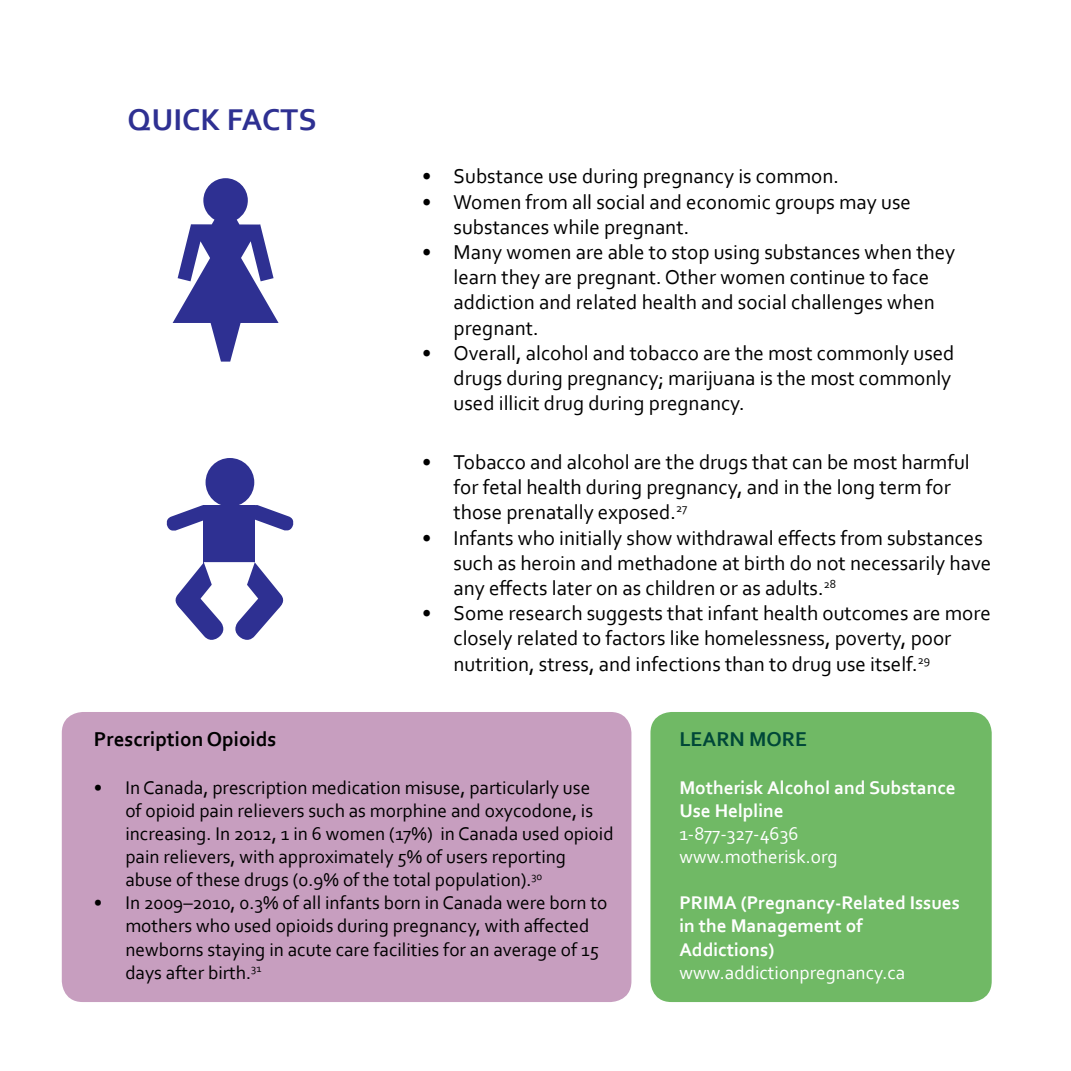
<style>
.page{position:relative;width:1071px;height:1071px;background:#fff}
.page>*{position:absolute;margin:0;border:0;box-sizing:border-box;transform-origin:0 0}
.t1{font:700 31.5px "Corbel";color:#2e3092}
.t2{font:21px/25.2px "Corbel";color:#000}
.t3{font:700 21px "Corbel";color:#000}
.t4{font:700 21px "Corbel";color:#004738}
.t5{font:19.25px/23.1px "Corbel";color:#000}
.t6{font:700 19.25px/23.1px "Corbel";color:#fff}
.t7{font:19.25px/23.1px "Corbel";color:#fff}
</style>
<div class="page">
<svg style="left:173px;top:178px;width:106px;height:184px"></svg>
<div style="left:206px;top:458px;width:48px;height:49px;background:#2e3092;border-radius:50%"></div>
<svg style="left:255px;top:505px;width:39px;height:26px"></svg>
<svg style="left:166px;top:505px;width:38px;height:28px"></svg>
<div style="left:204px;top:505px;width:51px;height:60px;background:#2e3092"></div>
<svg style="left:175px;top:556px;width:109px;height:84px"></svg>
<div style="left:62px;top:712px;width:569px;height:290px;background:#c79ebf;border-radius:21px"></div>
<div style="left:650px;top:712px;width:342px;height:290px;background:#70b965;border-radius:21px"></div>
<h1 class="t1" style="left:127px;top:100px;width:191px">QUICK FACTS</h1>
<p class="t2" style="left:422px;top:163px;width:418px">• Substance use during pregnancy is common.</p>
<p class="t2" style="left:454px;top:189px;width:459px;text-indent:-32px">• Women from all social and economic groups may use substances while pregnant.</p>
<p class="t2" style="left:454px;top:239px;width:503px;text-indent:-32px">• Many women are able to stop using substances when they learn they are pregnant. Other women continue to face addiction and related health and social challenges when pregnant.</p>
<p class="t2" style="left:454px;top:340px;width:502px;text-indent:-32px">• Overall, alcohol and tobacco are the most commonly used drugs during pregnancy; marijuana is the most commonly used illicit drug during pregnancy.</p>
<p class="t2" style="left:454px;top:449px;width:518px;text-indent:-32px">• Tobacco and alcohol are the drugs that can be most harmful for fetal health during pregnancy, and in the long term for those prenatally exposed.<sup>27</sup></p>
<p class="t2" style="left:454px;top:525px;width:539px;text-indent:-32px">• Infants who initially show withdrawal effects from substances such as heroin and methadone at birth do not necessarily have any effects later on as children or as adults.<sup>28</sup></p>
<p class="t2" style="left:454px;top:600px;width:539px;text-indent:-32px">• Some research suggests that infant health outcomes are more closely related to factors like homelessness, poverty, poor nutrition, stress, and infections than to drug use itself.<sup>29</sup></p>
<p class="t3" style="left:94px;top:726px;width:184px">Prescription Opioids</p>
<p class="t5" style="left:125px;top:775px;width:490px;text-indent:-31px">• In Canada, prescription medication misuse, particularly use<br>of opioid pain relievers such as morphine and oxycodone, is increasing. In 2012, 1 in 6 women (17%) in Canada used opioid pain relievers, with approximately 5% of users reporting abuse of these drugs (0.9% of the total population).<sup>30</sup></p>
<p class="t5" style="left:125px;top:891px;width:484px;text-indent:-31px">• In 2009–2010, 0.3% of all infants born in Canada were born to mothers who used opioids during pregnancy, with affected newborns staying in acute care facilities for an average of 15 days after birth.<sup>31</sup></p>
<p class="t4" style="left:679px;top:726px;width:26px">LEARN</p>
<p class="t4" style="left:749px;top:726px;width:15px">MORE</p>
<p class="t6" style="left:679px;top:775px;width:278px">Motherisk Alcohol and Substance<br>Use Helpline</p>
<p class="t7" style="left:679px;top:822px;width:160px">1-877-327-4636 www.motherisk.org</p>
<p class="t6" style="left:679px;top:891px;width:24px">PRIMA</p>
<p class="t6" style="left:679px;top:891px;width:282px;text-indent:61px">(Pregnancy-Related Issues in the Management of<br>Addictions)</p>
<p class="t7" style="left:679px;top:960px;width:228px">www.addictionpregnancy.ca</p>
</div>
